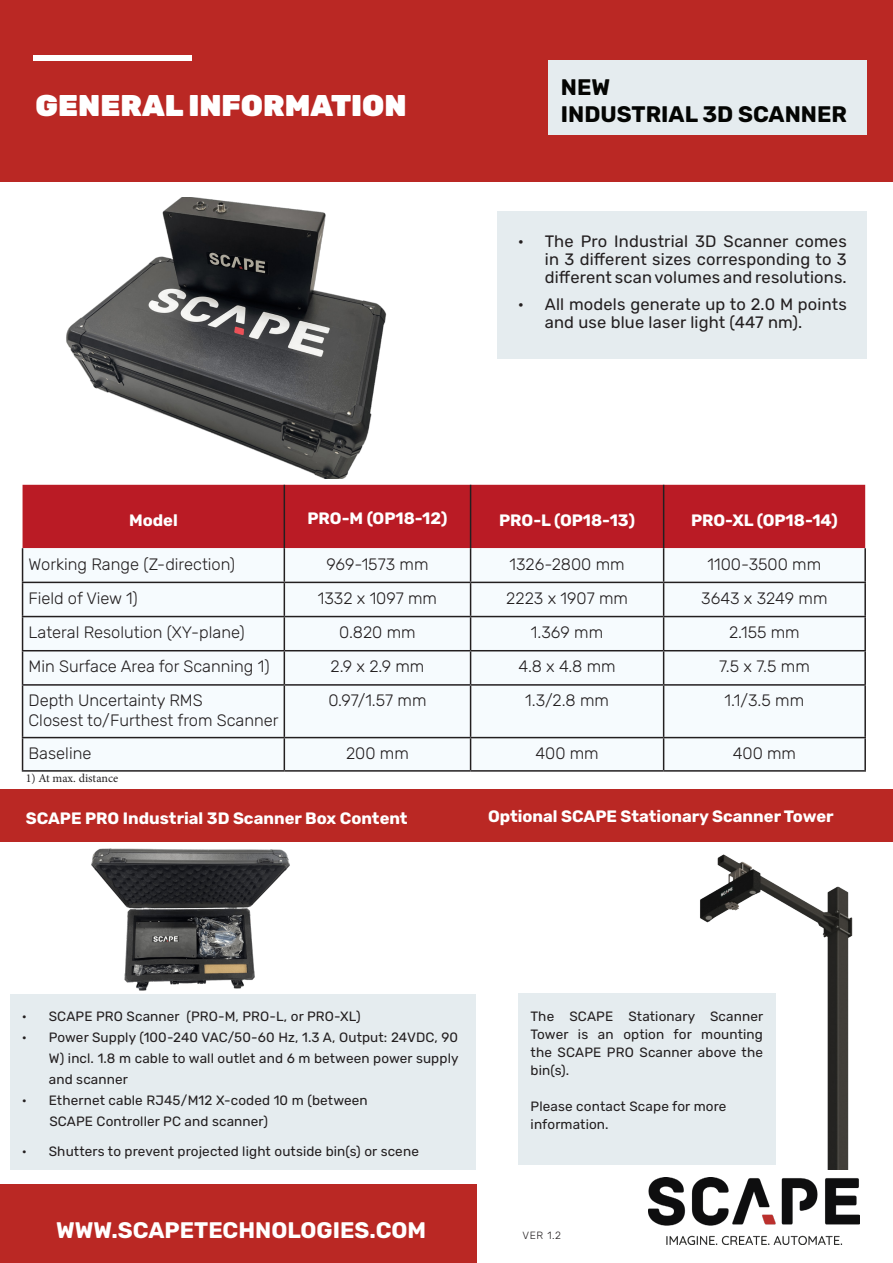
<style>
.page{position:relative;width:893px;height:1263px;background:#fff}
.page>*{position:absolute;margin:0;border:0;box-sizing:border-box;transform-origin:0 0}
.t1{font:900 30px "Rubik";color:#fff}
.t2{font:700 22.5px "Rubik";color:#fff}
.t3{font:700 22.5px "Rubik";color:#040503}
.t4{font:700 19.5px "Rubik";letter-spacing:-.04em;color:#fff}
.t5{font:700 18px "Rubik";color:#fff}
.t6{font:300 16.5px "Rubik";color:#231f20}
.t7{font:16.5px/18px "Rubik";letter-spacing:.01em;color:#231f20;text-align:justify}
.t8{font:700 16.5px "Rubik";color:#fff}
.t9{font:13.5px/18px "Rubik";letter-spacing:.01em;color:#231f20;text-align:justify}
.t10{font:12px "Minion Pro";letter-spacing:-.005em;color:#231f20}
.Pa0{font:300 10.5px "Rubik";color:#231f20}
</style>
<div class="page">
<img style="left:66px;top:198px;width:321px;height:280px">
<div style="left:23px;top:485px;width:842px;height:63px;background:#ba1b25"></div>
<div style="left:23px;top:548px;width:841px;height:222px;background:#f6fbfe"></div>
<hr style="left:284px;top:485px;width:1px;height:63px;background:#231f20">
<hr style="left:470px;top:485px;width:1px;height:63px;background:#231f20">
<hr style="left:663px;top:485px;width:1px;height:63px;background:#231f20">
<hr style="left:22px;top:548px;width:1px;height:34px;background:#231f20">
<hr style="left:284px;top:548px;width:1px;height:34px;background:#231f20">
<hr style="left:470px;top:548px;width:1px;height:34px;background:#231f20">
<hr style="left:663px;top:548px;width:1px;height:34px;background:#231f20">
<hr style="left:864px;top:548px;width:2px;height:34px;background:#231f20">
<hr style="left:22px;top:582px;width:262px;height:1px;background:#231f20">
<hr style="left:22px;top:583px;width:1px;height:33px;background:#231f20">
<hr style="left:284px;top:582px;width:187px;height:1px;background:#231f20">
<hr style="left:284px;top:583px;width:1px;height:33px;background:#231f20">
<hr style="left:471px;top:582px;width:193px;height:1px;background:#231f20">
<hr style="left:470px;top:583px;width:1px;height:33px;background:#231f20">
<hr style="left:664px;top:582px;width:202px;height:1px;background:#231f20">
<hr style="left:663px;top:583px;width:1px;height:33px;background:#231f20">
<hr style="left:864px;top:583px;width:2px;height:33px;background:#231f20">
<hr style="left:22px;top:616px;width:262px;height:1px;background:#231f20">
<hr style="left:22px;top:617px;width:1px;height:33px;background:#231f20">
<hr style="left:284px;top:616px;width:187px;height:1px;background:#231f20">
<hr style="left:284px;top:617px;width:1px;height:33px;background:#231f20">
<hr style="left:471px;top:616px;width:193px;height:1px;background:#231f20">
<hr style="left:470px;top:617px;width:1px;height:33px;background:#231f20">
<hr style="left:664px;top:616px;width:202px;height:1px;background:#231f20">
<hr style="left:663px;top:617px;width:1px;height:33px;background:#231f20">
<hr style="left:864px;top:617px;width:2px;height:33px;background:#231f20">
<hr style="left:22px;top:650px;width:262px;height:1px;background:#231f20">
<hr style="left:22px;top:651px;width:1px;height:33px;background:#231f20">
<hr style="left:284px;top:650px;width:187px;height:1px;background:#231f20">
<hr style="left:284px;top:651px;width:1px;height:33px;background:#231f20">
<hr style="left:471px;top:650px;width:193px;height:1px;background:#231f20">
<hr style="left:470px;top:651px;width:1px;height:33px;background:#231f20">
<hr style="left:664px;top:650px;width:202px;height:1px;background:#231f20">
<hr style="left:663px;top:651px;width:1px;height:33px;background:#231f20">
<hr style="left:864px;top:651px;width:2px;height:33px;background:#231f20">
<hr style="left:22px;top:684px;width:262px;height:2px;background:#231f20">
<hr style="left:22px;top:686px;width:1px;height:51px;background:#231f20">
<hr style="left:284px;top:684px;width:187px;height:2px;background:#231f20">
<hr style="left:284px;top:686px;width:1px;height:51px;background:#231f20">
<hr style="left:471px;top:684px;width:193px;height:2px;background:#231f20">
<hr style="left:470px;top:686px;width:1px;height:51px;background:#231f20">
<hr style="left:664px;top:684px;width:202px;height:2px;background:#231f20">
<hr style="left:663px;top:686px;width:1px;height:51px;background:#231f20">
<hr style="left:864px;top:686px;width:2px;height:51px;background:#231f20">
<hr style="left:22px;top:737px;width:262px;height:1px;background:#231f20">
<hr style="left:22px;top:738px;width:1px;height:32px;background:#231f20">
<hr style="left:284px;top:737px;width:187px;height:1px;background:#231f20">
<hr style="left:284px;top:738px;width:1px;height:32px;background:#231f20">
<hr style="left:471px;top:737px;width:193px;height:1px;background:#231f20">
<hr style="left:470px;top:738px;width:1px;height:32px;background:#231f20">
<hr style="left:664px;top:737px;width:202px;height:1px;background:#231f20">
<hr style="left:663px;top:738px;width:1px;height:32px;background:#231f20">
<hr style="left:864px;top:738px;width:2px;height:32px;background:#231f20">
<hr style="left:22px;top:770px;width:262px;height:2px;background:#231f20">
<hr style="left:284px;top:770px;width:187px;height:2px;background:#231f20">
<hr style="left:471px;top:770px;width:193px;height:2px;background:#231f20">
<hr style="left:664px;top:770px;width:202px;height:2px;background:#231f20">
<div style="left:497px;top:211px;width:370px;height:147px;background:#e5ecef"></div>
<img style="left:91px;top:848px;width:199px;height:143px">
<div style="left:0;top:790px;width:893px;height:52px;background:#ba2824"></div>
<div style="left:10px;top:993px;width:466px;height:176px;background:#e5ecef"></div>
<div style="left:518px;top:993px;width:258px;height:172px;background:#e5ecef"></div>
<img style="left:700px;top:854px;width:153px;height:315px">
<div style="left:0;top:0;width:893px;height:181px;background:#ba2824"></div>
<div style="left:549px;top:61px;width:318px;height:74px;background:#e5ecef"></div>
<div style="left:33px;top:55px;width:159px;height:6px;background:#fff"></div>
<div style="left:0;top:1184px;width:476px;height:79px;background:#ba2824"></div>
<img style="left:648px;top:1178px;width:211px;height:66px">
<p class="t3" style="left:561px;top:75px;width:51px">NEW</p>
<p class="t1" style="left:36px;top:89px;width:373px">GENERAL INFORMATION</p>
<p class="t3" style="left:561px;top:102px;width:288px">INDUSTRIAL 3D SCANNER</p>
<p class="t7" style="left:545px;top:232px;width:303px;text-indent:-27px">• The Pro Industrial 3D Scanner comes in 3 different sizes corresponding to 3 different scan volumes and resolutions.</p>
<p class="t7" style="left:545px;top:295px;width:303px;text-indent:-27px">• All models generate up to 2.0 M points and use blue laser light (447 nm).</p>
<p class="t8" style="left:129px;top:511px;width:50px">Model</p>
<p class="t8" style="left:307px;top:509px;width:141px">PRO-M (OP18-12)</p>
<p class="t8" style="left:499px;top:511px;width:138px">PRO-L (OP18-13)</p>
<p class="t8" style="left:691px;top:511px;width:148px">PRO-XL (OP18-14)</p>
<p class="t6" style="left:29px;top:555px;width:208px">Working Range (Z-direction)</p>
<p class="t6" style="left:326px;top:555px;width:104px">969-1573 mm</p>
<p class="t6" style="left:509px;top:555px;width:117px">1326-2800 mm</p>
<p class="t6" style="left:708px;top:555px;width:115px">1100-3500 mm</p>
<p class="t6" style="left:29px;top:589px;width:111px">Field of View 1)</p>
<p class="t6" style="left:318px;top:589px;width:121px">1332 x 1097 mm</p>
<p class="t6" style="left:506px;top:589px;width:123px">2223 x 1907 mm</p>
<p class="t6" style="left:701px;top:589px;width:128px">3643 x 3249 mm</p>
<p class="t6" style="left:29px;top:623px;width:218px">Lateral Resolution (XY-plane)</p>
<p class="t6" style="left:339px;top:623px;width:78px">0.820 mm</p>
<p class="t6" style="left:531px;top:623px;width:74px">1.369 mm</p>
<p class="t6" style="left:729px;top:623px;width:72px">2.155 mm</p>
<p class="t6" style="left:29px;top:657px;width:243px">Min Surface Area for Scanning 1)</p>
<p class="t6" style="left:330px;top:657px;width:95px">2.9 x 2.9 mm</p>
<p class="t6" style="left:518px;top:657px;width:99px">4.8 x 4.8 mm</p>
<p class="t6" style="left:719px;top:657px;width:92px">7.5 x 7.5 mm</p>
<p class="t6" style="left:29px;top:691px;width:176px">Depth Uncertainty RMS</p>
<p class="t6" style="left:29px;top:711px;width:252px">Closest to/Furthest from Scanner</p>
<p class="t6" style="left:328px;top:691px;width:100px">0.97/1.57 mm</p>
<p class="t6" style="left:525px;top:691px;width:85px">1.3/2.8 mm</p>
<p class="t6" style="left:725px;top:691px;width:81px">1.1/3.5 mm</p>
<p class="t6" style="left:29px;top:744px;width:64px">Baseline</p>
<p class="t6" style="left:346px;top:744px;width:64px">200 mm</p>
<p class="t6" style="left:535px;top:744px;width:65px">400 mm</p>
<p class="t6" style="left:733px;top:744px;width:65px">400 mm</p>
<p class="t10" style="left:26px;top:770px;width:94px">1) At max. distance</p>
<p class="t4" style="left:22px;top:809px;width:445px">Stationary P2 Scanner Recognition™ Box Content</p>
<p class="t8" style="left:26px;top:809px;width:383px">SCAPE PRO Industrial 3D Scanner Box Content</p>
<p class="t8" style="left:488px;top:807px;width:347px">Optional SCAPE Stationary Scanner Tower</p>
<p class="t5" style="left:497px;top:809px;width:378px">Optional SCAPE Stationary Scanner Tower</p>
<p class="t9" style="left:22px;top:1007px;width:341px">• SCAPE PRO Scanner (PRO-M, PRO-L, or PRO-XL)</p>
<p class="t9" style="left:49px;top:1027px;width:411px;line-height:21px;text-indent:-27px">• Power Supply (100-240 VAC/50-60 Hz, 1.3 A, Output: 24VDC, 90<br>W) incl. 1.8 m cable to wall outlet and 6 m between power supply and scanner</p>
<p class="t9" style="left:22px;top:1091px;width:347px">• Ethernet cable RJ45/M12 X-coded 10 m (between</p>
<p class="t9" style="left:49px;top:1112px;width:220px">SCAPE Controller PC and scanner)</p>
<p class="t9" style="left:22px;top:1142px;width:399px">• Shutters to prevent projected light outside bin(s) or scene</p>
<p class="t2" style="left:56px;top:1217px;width:371px">WWW.SCAPETECHNOLOGIES.COM</p>
<p class="t9" style="left:531px;top:1007px;width:234px">The SCAPE Stationary Scanner Tower is an option for mounting the SCAPE PRO Scanner above the bin(s).</p>
<p class="t9" style="left:531px;top:1097px;width:197px">Please contact Scape for more</p>
<p class="t9" style="left:531px;top:1115px;width:80px">information.</p>
<p class="Pa0" style="left:522px;top:1229px;width:40px">VER 1.2</p>
</div>
